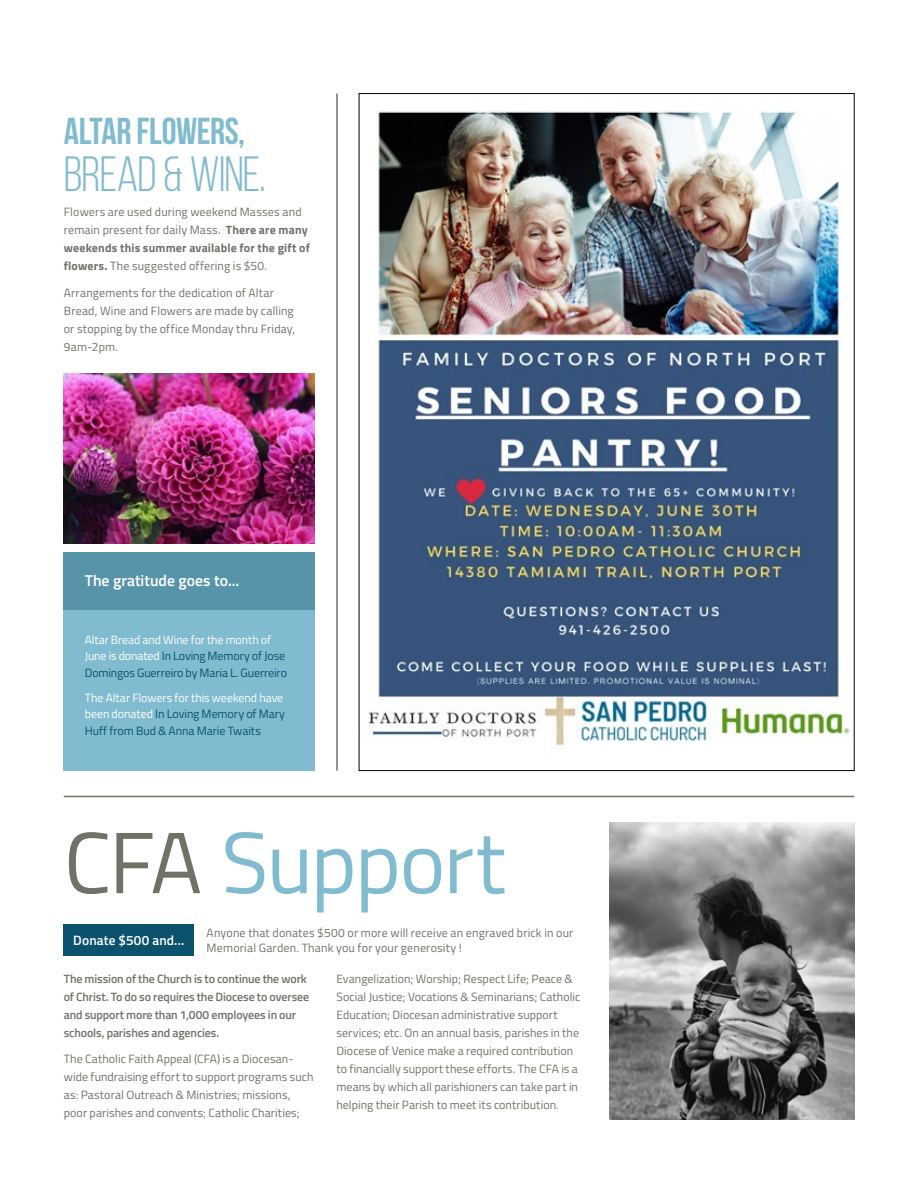
<style>
.page{position:relative;width:918px;height:1188px;background:#fff}
.page>*{position:absolute;margin:0;border:0;box-sizing:border-box;transform-origin:0 0}
.t1{font:87px "Titillium";letter-spacing:-.02em;color:#81bbcf}
.t2{font:49.5px "Bebas Neue";letter-spacing:-.015em;color:#81bbcf}
.t3{font:37.5px "Bebas Neue";letter-spacing:-.01em;color:#81bbcf}
.t4{font:600 15.75px "Titillium";color:#fff}
.t5{font:600 13.5px "Titillium";letter-spacing:.01em;color:#fff}
.t6{font:12px/18px "Titillium";letter-spacing:.01em;color:#727168}
.t7{font:12px/16.5px "Titillium";letter-spacing:-.005em;color:#0b526f}
.t8{font:600 12px/18px "Titillium";letter-spacing:-.01em;color:#727168}
.s1{font-weight:700}
.s2{color:#fff}
.s3{color:#727168}
</style>
<div class="page">
<div style="left:64px;top:552px;width:251px;height:58px;background:#5794a9"></div>
<div style="left:64px;top:610px;width:251px;height:161px;background:#81bbcf"></div>
<img style="left:609px;top:822px;width:245px;height:298px">
<img style="left:368px;top:111px;width:482px;height:636px">
<img style="left:64px;top:374px;width:251px;height:170px">
<div style="left:64px;top:924px;width:130px;height:31px;background:#0b526f"></div>
<hr style="left:64px;top:796px;width:790px;height:1px;background:#727168">
<hr style="left:336px;top:94px;width:2px;height:677px;background:#727168">
<h3 class="t3" style="left:64px;top:110px;width:183px">ALTAR FLOWERS,</h3>
<h2 class="t2" style="left:64px;top:148px;width:203px">BREAD &amp; WINE.</h2>
<p class="t6" style="left:64px;top:203px;width:248px">Flowers are used during weekend Masses and remain present for daily Mass. <span class="s1">There are many weekends this summer available for the gift of flowers.</span> The suggested offering is $50.</p>
<p class="t6" style="left:64px;top:283px;width:233px">Arrangements for the dedication of Altar Bread, Wine and Flowers are made by calling or stopping by the office Monday thru Friday, 9am-2pm.</p>
<h3 class="t4" style="left:85px;top:568px;width:156px">The gratitude goes to...</h3>
<p class="t7" style="left:85px;top:631px;width:204px"><span class="s2">Altar Bread and Wine for the month of<br>June is donated</span> In Loving Memory of Jose<br>Domingos Guerreiro by Maria L. Guerreiro</p>
<p class="t7" style="left:85px;top:689px;width:202px"><span class="s2">The Altar Flowers for this weekend have been donated</span> In Loving Memory of Mary<br>Huff from Bud &amp; Anna Marie Twaits</p>
<h1 class="t1" style="left:64px;top:799px;width:443px"><span class="s3">CFA</span> Support</h1>
<p class="t5" style="left:73px;top:930px;width:113px">Donate $500 and...</p>
<p class="t6" style="left:207px;top:925px;width:368px;line-height:15px">Anyone that donates $500 or more will receive an engraved brick in our<br>Memorial Garden. Thank you for your generosity !</p>
<p class="t8" style="left:64px;top:969px;width:247px">The mission of the Church is to continue the work of Christ. To do so requires the Diocese to oversee and support more than 1,000 employees in our schools, parishes and agencies.</p>
<p class="t6" style="left:64px;top:1049px;width:251px">The Catholic Faith Appeal (CFA) is a Diocesan&shy;wide fundraising effort to support programs such as: Pastoral Outreach &amp; Ministries; missions, poor parishes and convents; Catholic Charities;</p>
<p class="t6" style="left:336px;top:969px;width:246px">Evangelization; Worship; Respect Life; Peace &amp; Social Justice; Vocations &amp; Seminarians; Catholic Education; Diocesan administrative support services; etc. On an annual basis, parishes in the Diocese of Venice make a required contribution to financially support these efforts. The CFA is a means by which all parishioners can take part in helping their Parish to meet its contribution.</p>
</div>
